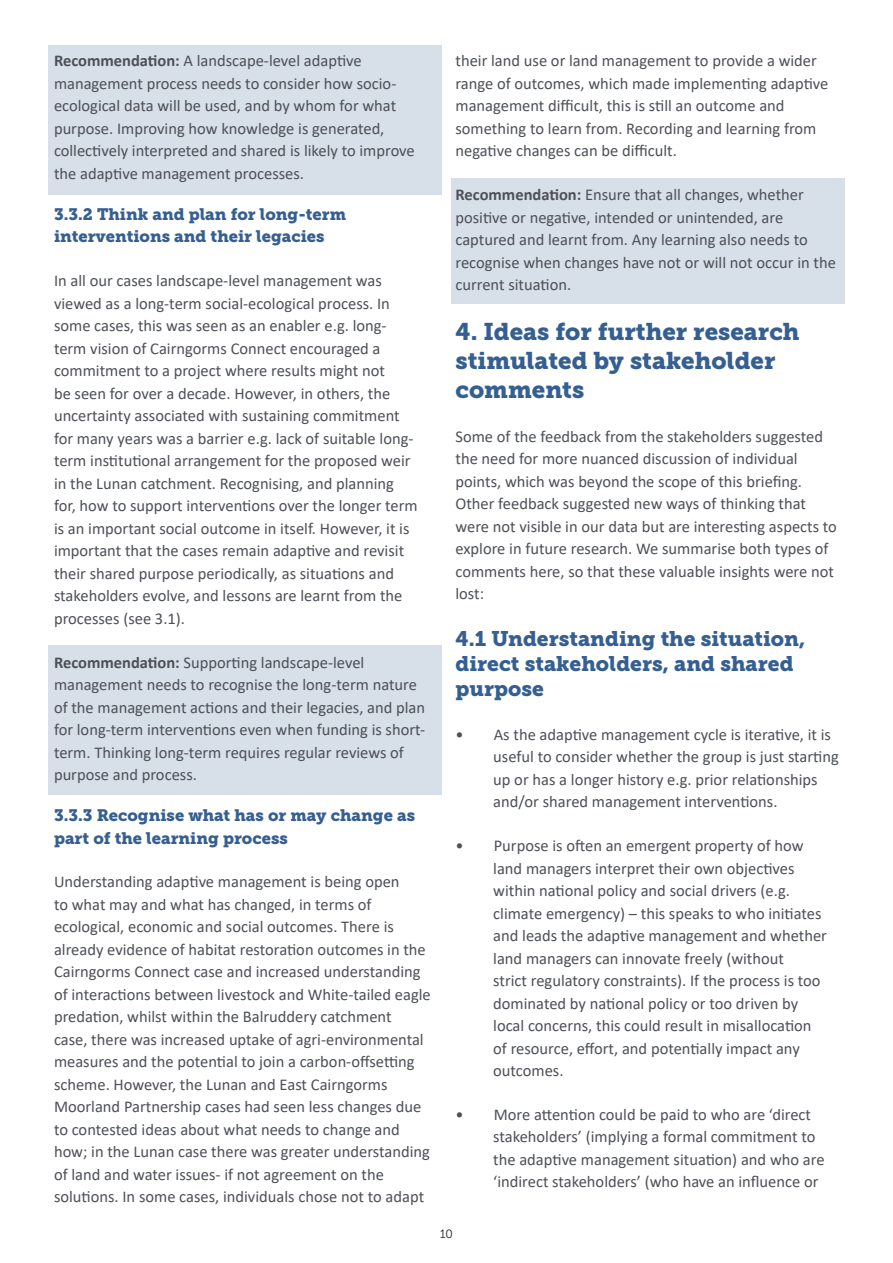
<style>
.page{position:relative;width:893px;height:1263px;background:#fff}
.page>*{position:absolute;margin:0;border:0;box-sizing:border-box;transform-origin:0 0}
.t1{font:24px/28.8px "Museo Slab 900";color:#365f91}
.t2{font:21px/25.2px "Museo Slab 900";color:#365f91}
.t3{font:16.5px/22.5px "Calibri";color:#4d5056}
.t4{font:16.5px/22.5px "Museo Slab 900";color:#365f91}
.t5{font:12px "Museo Slab 300";color:#231f20}
.s1{font-weight:700}
</style>
<div class="page">
<div style="left:48px;top:645px;width:394px;height:150px;background:#d7dfe9"></div>
<div style="left:48px;top:45px;width:394px;height:150px;background:#d7dfe9"></div>
<div style="left:451px;top:179px;width:394px;height:125px;background:#d7dfe9"></div>
<p class="t3" style="left:54px;top:49px;width:362px"><span class="s1">Recommendation:</span> A landscape-level adaptive management process needs to consider how socio&shy;ecological data will be used, and by whom for what purpose. Improving how knowledge is generated, collectively interpreted and shared is likely to improve the adaptive management processes.</p>
<p class="t4" style="left:54px;top:203px;width:294px">3.3.2 Think and plan for long-term interventions and their legacies</p>
<p class="t3" style="left:54px;top:269px;width:365px">In all our cases landscape-level management was viewed as a long-term social-ecological process. In some cases, this was seen as an enabler e.g. long&shy;term vision of Cairngorms Connect encouraged a commitment to a project where results might not<br>be seen for over a decade. However, in others, the uncertainty associated with sustaining commitment for many years was a barrier e.g. lack of suitable long&shy;term institutional arrangement for the proposed weir in the Lunan catchment. Recognising, and planning for, how to support interventions over the longer term is an important social outcome in itself. However, it is important that the cases remain adaptive and revisit their shared purpose periodically, as situations and stakeholders evolve, and lessons are learnt from the processes (see 3.1).</p>
<p class="t3" style="left:54px;top:650px;width:373px"><span class="s1">Recommendation:</span> Supporting landscape-level management needs to recognise the long-term nature of the management actions and their legacies, and plan for long-term interventions even when funding is short&shy;term. Thinking long-term requires regular reviews of purpose and process.</p>
<p class="t4" style="left:54px;top:804px;width:363px">3.3.3 Recognise what has or may change as part of the learning process</p>
<p class="t3" style="left:54px;top:870px;width:378px">Understanding adaptive management is being open<br>to what may and what has changed, in terms of ecological, economic and social outcomes. There is already evidence of habitat restoration outcomes in the Cairngorms Connect case and increased understanding of interactions between livestock and White-tailed eagle predation, whilst within the Balruddery catchment<br>case, there was increased uptake of agri-environmental measures and the potential to join a carbon-offsetting scheme. However, the Lunan and East Cairngorms Moorland Partnership cases had seen less changes due to contested ideas about what needs to change and how; in the Lunan case there was greater understanding of land and water issues- if not agreement on the solutions. In some cases, individuals chose not to adapt</p>
<p class="t3" style="left:455px;top:49px;width:374px">their land use or land management to provide a wider range of outcomes, which made implementing adaptive management difficult, this is still an outcome and something to learn from. Recording and learning from negative changes can be difficult.</p>
<p class="t3" style="left:455px;top:183px;width:382px"><span class="s1">Recommendation:</span> Ensure that all changes, whether positive or negative, intended or unintended, are captured and learnt from. Any learning also needs to recognise when changes have not or will not occur in the current situation.</p>
<p class="t1" style="left:455px;top:318px;width:346px">4. Ideas for further research stimulated by stakeholder comments</p>
<p class="t3" style="left:455px;top:424px;width:383px">Some of the feedback from the stakeholders suggested the need for more nuanced discussion of individual points, which was beyond the scope of this briefing.<br>Other feedback suggested new ways of thinking that were not visible in our data but are interesting aspects to explore in future research. We summarise both types of comments here, so that these valuable insights were not lost:</p>
<p class="t2" style="left:455px;top:626px;width:351px">4.1 Understanding the situation, direct stakeholders, and shared purpose</p>
<p class="t3" style="left:493px;top:723px;width:347px;text-indent:-38px">• As the adaptive management cycle is iterative, it is useful to consider whether the group is just starting up or has a longer history e.g. prior relationships and/or shared management interventions.</p>
<p class="t3" style="left:493px;top:834px;width:335px;text-indent:-38px">• Purpose is often an emergent property of how land managers interpret their own objectives within national policy and social drivers (e.g. climate emergency) – this speaks to who initiates and leads the adaptive management and whether land managers can innovate freely (without<br>strict regulatory constraints). If the process is too dominated by national policy or too driven by local concerns, this could result in misallocation of resource, effort, and potentially impact any outcomes.</p>
<p class="t3" style="left:493px;top:1103px;width:333px;text-indent:-38px">• More attention could be paid to who are ‘direct stakeholders’ (implying a formal commitment to the adaptive management situation) and who are ‘indirect stakeholders’ (who have an influence or</p>
<p class="t5" style="left:440px;top:1227px;width:14px">10</p>
</div>
